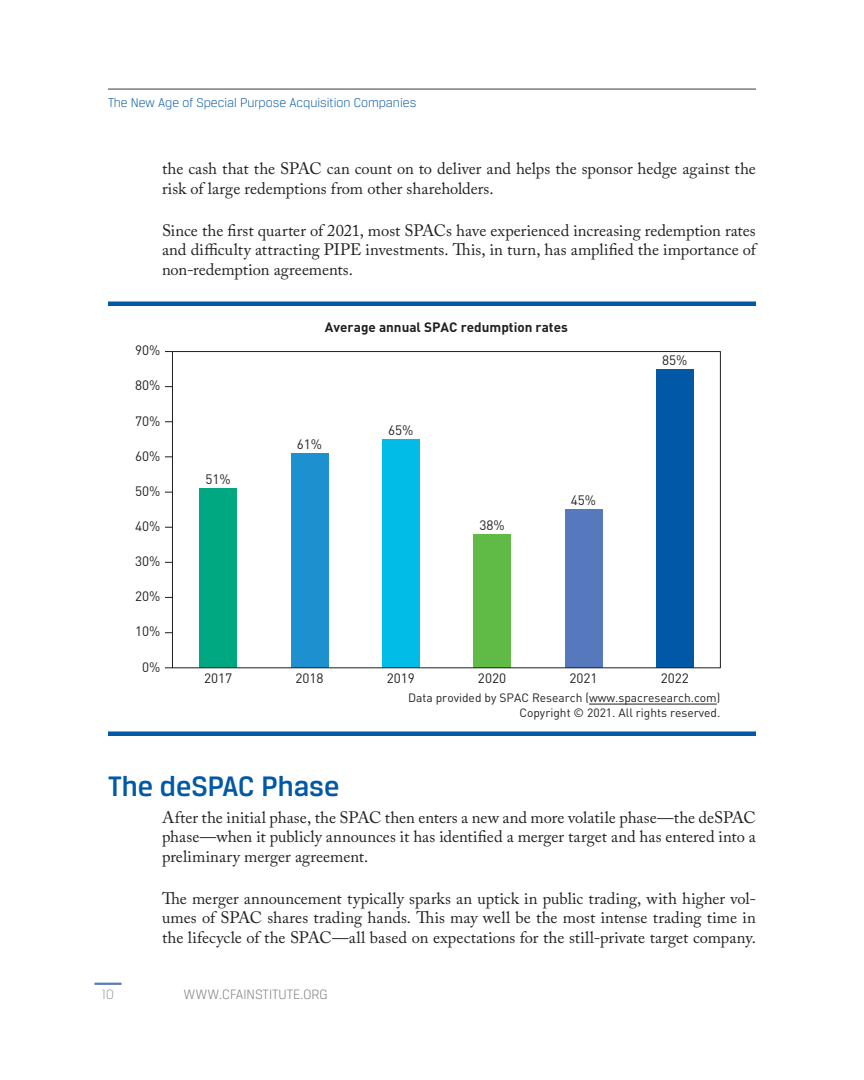
<style>
.page{position:relative;width:864px;height:1080px;background:#fff}
.page>*{position:absolute;margin:0;border:0;box-sizing:border-box;transform-origin:0 0}
.t1{font:500 30px "CFA Breuer Text";color:#0158a6}
.t2{font:16.5px/19.5px "Adobe Caslon Pro";color:#231f20;text-align:justify}
.t3{font:300 14.4px "CFA Breuer Text";color:#7b7a81}
.t4{font:300 14.4px "CFA Breuer Text";color:#97979d}
.t5{font:13.5px "DINOT";color:#231f20}
.t6{font:300 13.5px "CFA Breuer Text";color:#0158a6}
.t7{font:700 13.5px "DINOT";color:#231f20}
.t8{font:12px/14.4px "DINOT";color:#231f20;text-align:right}
</style>
<div class="page">
<hr style="left:108px;top:88px;width:648px;height:2px;background:#7b7a81">
<hr style="left:94px;top:983px;width:28px;height:2px;background:#5679bd">
<hr style="left:108px;top:302px;width:648px;height:4px;background:#0158a6">
<div style="left:108px;top:731px;width:648px;height:5px;background:#0158a6"></div>
<div style="left:200px;top:489px;width:37px;height:179px;background:#00a881"></div>
<div style="left:291px;top:453px;width:37px;height:215px;background:#1d90d0"></div>
<div style="left:382px;top:439px;width:37px;height:229px;background:#02bce8"></div>
<div style="left:473px;top:534px;width:38px;height:134px;background:#60bb46"></div>
<div style="left:565px;top:510px;width:37px;height:158px;background:#5679bd"></div>
<div style="left:656px;top:369px;width:37px;height:299px;background:#0158a6"></div>
<hr style="left:589px;top:704px;width:128px;height:1px;background:#231f20">
<p class="t6" style="left:108px;top:96px;width:310px">The New Age of Special Purpose Acquisition Companies</p>
<p class="t2" style="left:162px;top:159px;width:596px">the cash that the SPAC can count on to deliver and helps the sponsor hedge against the risk of large redemptions from other shareholders.</p>
<p class="t2" style="left:162px;top:220px;width:596px">Since the first quarter of 2021, most SPACs have experienced increasing redemption rates and difficulty attracting PIPE investments. This, in turn, has amplified the importance of non-redemption agreements.</p>
<p class="t5" style="left:135px;top:342px;width:27px">90%</p>
<p class="t5" style="left:135px;top:377px;width:27px">80%</p>
<p class="t5" style="left:135px;top:412px;width:27px">70%</p>
<p class="t5" style="left:135px;top:447px;width:27px">60%</p>
<p class="t5" style="left:135px;top:483px;width:27px">50%</p>
<p class="t5" style="left:135px;top:518px;width:27px">40%</p>
<p class="t5" style="left:135px;top:553px;width:27px">30%</p>
<p class="t5" style="left:135px;top:588px;width:27px">20%</p>
<p class="t5" style="left:135px;top:623px;width:27px">10%</p>
<p class="t5" style="left:142px;top:658px;width:20px">0%</p>
<p class="t5" style="left:205px;top:471px;width:27px">51%</p>
<p class="t7" style="left:325px;top:318px;width:244px">Average annual SPAC redumption rates</p>
<p class="t5" style="left:297px;top:436px;width:27px">61%</p>
<p class="t5" style="left:388px;top:422px;width:27px">65%</p>
<p class="t5" style="left:479px;top:516px;width:27px">38%</p>
<p class="t5" style="left:571px;top:492px;width:27px">45%</p>
<p class="t5" style="left:662px;top:351px;width:27px">85%</p>
<p class="t5" style="left:661px;top:669px;width:30px">2022</p>
<p class="t5" style="left:204px;top:669px;width:30px">2017</p>
<p class="t5" style="left:295px;top:669px;width:30px">2018</p>
<p class="t5" style="left:387px;top:669px;width:30px">2019</p>
<p class="t5" style="left:478px;top:669px;width:30px">2020</p>
<p class="t5" style="left:569px;top:669px;width:30px">2021</p>
<p class="t8" style="left:408px;top:691px;width:314px">Data provided by SPAC Research (www.spacresearch.com)<br>Copyright © 2021. All rights reserved.</p>
<h1 class="t1" style="left:108px;top:769px;width:233px">The deSPAC Phase</h1>
<p class="t2" style="left:162px;top:808px;width:595px">After the initial phase, the SPAC then enters a new and more volatile phase—the deSPAC phase—when it publicly announces it has identified a merger target and has entered into a preliminary merger agreement.</p>
<p class="t2" style="left:162px;top:889px;width:595px">The merger announcement typically sparks an uptick in public trading, with higher vol&shy;umes of SPAC shares trading hands. This may well be the most intense trading time in the lifecycle of the SPAC—all based on expectations for the still-private target company.</p>
<p class="t4" style="left:102px;top:986px;width:14px">10</p>
<p class="t3" style="left:184px;top:986px;width:146px">WWW.CFAINSTITUTE.ORG</p>
</div>
